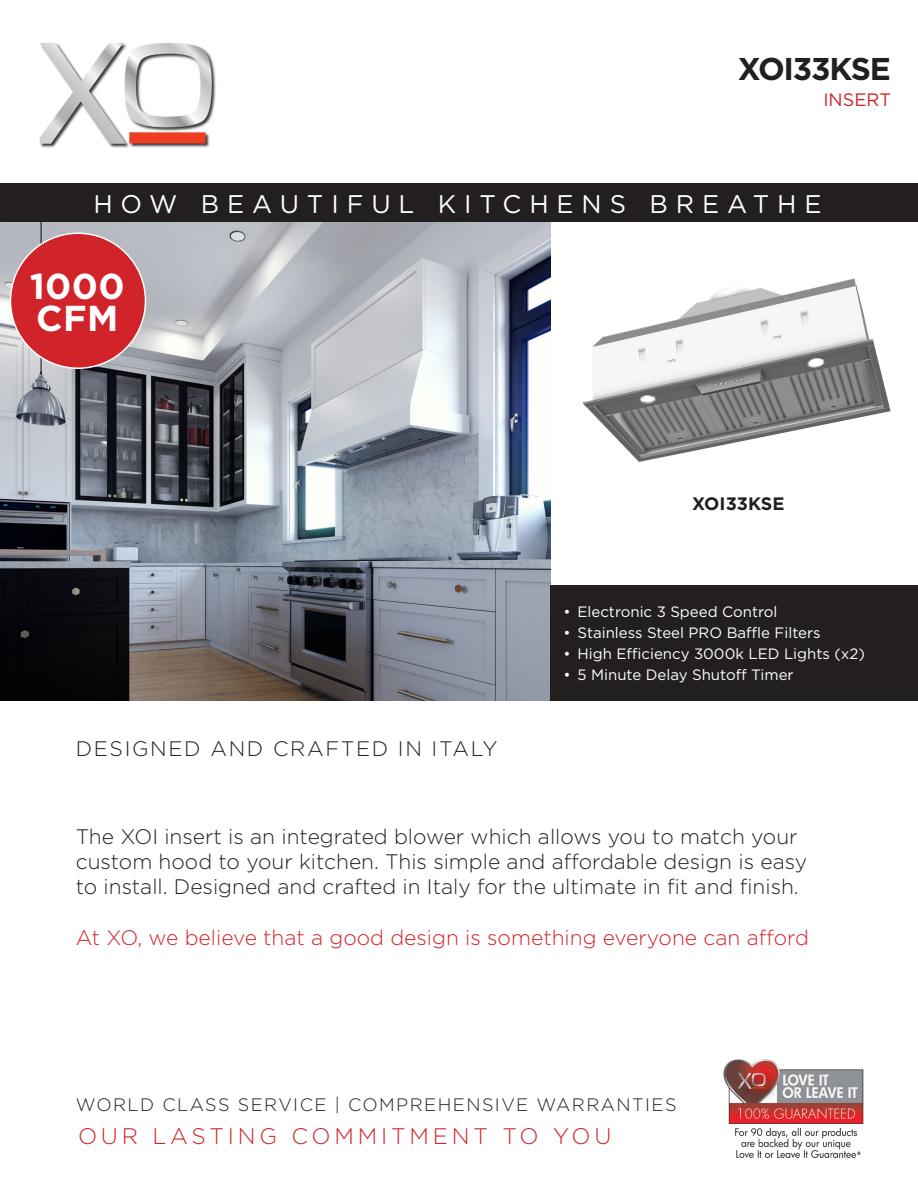
<style>
.page{position:relative;width:918px;height:1188px;background:#fff}
.page>*{position:absolute;margin:0;border:0;box-sizing:border-box;transform-origin:0 0}
.t1{font:700 36px "Gotham";letter-spacing:.01em;color:#fff}
.t2{font:700 31.5px "Gotham";letter-spacing:-.04em;color:#231f20}
.t3{font:25.5px "Gotham";letter-spacing:.31em;color:#fff}
.t4{font:300 22.5px "Gotham";letter-spacing:.17em;color:#d1232a}
.t5{font:300 21px/25.2px "Gotham";color:#231f20}
.t6{font:300 21px "Gotham";color:#d1232a}
.t7{font:300 21px "Gotham";letter-spacing:.08em;color:#231f20}
.t8{font:300 18px "Gotham";letter-spacing:.08em;color:#231f20}
.t9{font:700 18px "Gotham";color:#231f20}
.t10{font:18px "Gotham";color:#d1232a}
.t11{font:15px "Gotham";color:#fff}
</style>
<div class="page">
<img style="left:39px;top:42px;width:177px;height:106px">
<img style="left:0;top:222px;width:550px;height:478px">
<div style="left:550px;top:585px;width:368px;height:115px;background:#231f20"></div>
<img style="left:723px;top:1059px;width:141px;height:99px">
<div style="left:10px;top:233px;width:136px;height:135px;background:#d1232a;border-radius:50%"></div>
<div style="left:0;top:183px;width:918px;height:39px;background:#231f20"></div>
<img style="left:582px;top:278px;width:309px;height:184px">
<p class="t2" style="left:738px;top:48px;width:155px">XOI33KSE</p>
<p class="t10" style="left:823px;top:88px;width:69px">INSERT</p>
<p class="t3" style="left:93px;top:187px;width:730px">HOW BEAUTIFUL KITCHENS BREATHE</p>
<p class="t1" style="left:30px;top:263px;width:97px">1000</p>
<p class="t1" style="left:36px;top:294px;width:84px">CFM</p>
<p class="t7" style="left:76px;top:736px;width:423px">DESIGNED AND CRAFTED IN ITALY</p>
<p class="t9" style="left:692px;top:492px;width:94px">XOI33KSE</p>
<p class="t11" style="left:563px;top:602px;width:216px">• Electronic 3 Speed Control</p>
<p class="t11" style="left:563px;top:623px;width:259px">• Stainless Steel PRO Baffle Filters</p>
<p class="t11" style="left:563px;top:644px;width:303px">• High Efficiency 3000k LED Lights (x2)</p>
<p class="t11" style="left:563px;top:665px;width:232px">• 5 Minute Delay Shutoff Timer</p>
<p class="t5" style="left:76px;top:823px;width:733px">The XOI insert is an integrated blower which allows you to match your custom hood to your kitchen. This simple and affordable design is easy to install. Designed and crafted in Italy for the ultimate in fit and finish.</p>
<p class="t6" style="left:76px;top:924px;width:735px">At XO, we believe that a good design is something everyone can afford</p>
<p class="t8" style="left:76px;top:1093px;width:602px">WORLD CLASS SERVICE | COMPREHENSIVE WARRANTIES</p>
<p class="t4" style="left:78px;top:1122px;width:535px">OUR LASTING COMMITMENT TO YOU</p>
</div>
